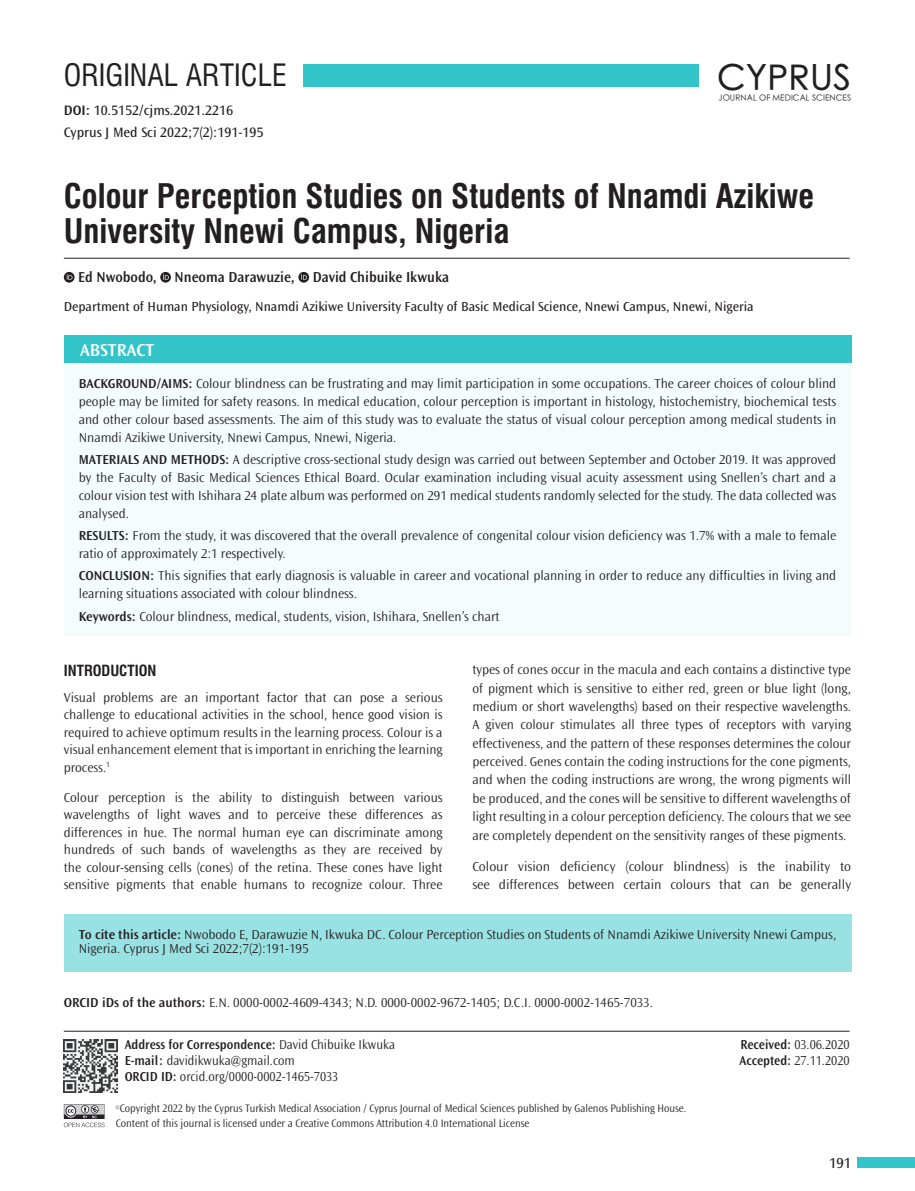
<style>
.page{position:relative;width:915px;height:1191px;background:#fff}
.page>*{position:absolute;margin:0;border:0;box-sizing:border-box;transform-origin:0 0}
.t1{font:500 35.1px "ST Heiti SC";letter-spacing:.01em;color:#231f20}
.BASLIK{font:33px/34.5px "Swiss Condensed Bold Tr";color:#231f20}
.TARZ{font:30px "Swiss Condensed Tr";color:#231f20}
.t2{font:600 18px "Ocean Sans Std";color:#fff}
.YAZARLAR{font:600 15px "Ocean Sans Std";color:#231f20;scale:.96 1}
.ARA_BASLIK{font:15px "Swiss Condensed Bold Tr";color:#231f20}
.t3{font:15px "Ocean Sans Std";color:#231f20}
.KISA_AD{font:14.25px "Ocean Sans Std";color:#231f20}
.DOI{font:14.25px "Ocean Sans Std";color:#231f20}
.YAZI{font:300 13.5px/18.3px "Ocean Sans Std";color:#231f20;text-align:justify}
.OZET{font:300 13.5px/18px "Ocean Sans Std";color:#231f20;text-align:justify}
.CİTE_AS{font:300 13.5px/13.5px "Ocean Sans Std";color:#231f20}
.KURUM{font:13.5px "Ocean Sans Std";color:#231f20}
.YAZI-2{font:300 13.5px "Ocean Sans Std";color:#231f20;scale:.95 1}
.ORCID{font:300 13.5px "Ocean Sans Std";color:#231f20}
.t4{font:600 13.5px "Ocean Sans Std";color:#231f20;scale:.95 1}
.t5{font:300 11.25px/15px "Ocean Sans Std";color:#231f20;scale:.95 1}
.t6{font:300 8.25px "ST Heiti SC";letter-spacing:.01em;color:#231f20}
.t7{font:300 4.8px "Ocean Sans Std";color:#231f20;scale:.95 1}
.s1{font-weight:600}
.s2{font-weight:300}
</style>
<div class="page">
<svg style="left:64px;top:1104px;width:40px;height:23px"></svg>
<div style="left:857px;top:1157px;width:57px;height:11px;background:#33c4c9"></div>
<div style="left:303px;top:64px;width:396px;height:22px;background:#33c4c9"></div>
<img style="left:64px;top:1039px;width:53px;height:53px">
<svg style="left:64px;top:272px;width:10px;height:11px"></svg>
<svg style="left:67px;top:274px;width:5px;height:6px"></svg>
<svg style="left:160px;top:272px;width:11px;height:11px"></svg>
<svg style="left:163px;top:274px;width:6px;height:6px"></svg>
<svg style="left:298px;top:272px;width:11px;height:11px"></svg>
<svg style="left:301px;top:274px;width:6px;height:6px"></svg>
<hr style="left:64px;top:258px;width:785px;height:1px;background:#231f20">
<div style="left:64px;top:335px;width:786px;height:28px;background:#33c4c9"></div>
<hr style="left:64px;top:1030px;width:785px;height:1px;background:#231f20">
<div style="left:64px;top:363px;width:786px;height:272px;background:#f5fcfc"></div>
<div style="left:64px;top:914px;width:786px;height:58px;background:#99e2e4"></div>
<p class="TARZ" style="left:64px;top:57px;width:224px">ORIGINAL ARTICLE</p>
<p class="KISA_AD" style="left:64px;top:124px;width:201px">Cyprus J Med Sci 2022;7(2):191-195</p>
<p class="DOI" style="left:64px;top:102px;width:171px"><span class="s1">DOI:</span> 10.5152/cjms.2021.2216</p>
<p class="t1" style="left:717px;top:60px;width:135px">CYPRUS</p>
<p class="t6" style="left:718px;top:91px;width:134px">JOURNAL OF MEDICAL SCIENCES</p>
<p class="BASLIK" style="left:64px;top:179px;width:751px">Colour Perception Studies on Students of Nnamdi Azikiwe<br>University Nnewi Campus, Nigeria</p>
<p class="YAZARLAR" style="left:78px;top:268px;width:388px">Ed Nwobodo, Nneoma Darawuzie, David Chibuike Ikwuka</p>
<p class="KURUM" style="left:64px;top:298px;width:691px">Department of Human Physiology, Nnamdi Azikiwe University Faculty of Basic Medical Science, Nnewi Campus, Nnewi, Nigeria</p>
<p class="t2" style="left:80px;top:340px;width:75px">ABSTRACT</p>
<p class="OZET" style="left:79px;top:374px;width:758px"><span class="s1">BACKGROUND/AIMS:</span> Colour blindness can be frustrating and may limit participation in some occupations. The career choices of colour blind people may be limited for safety reasons. In medical education, colour perception is important in histology, histochemistry, biochemical tests and other colour based assessments. The aim of this study was to evaluate the status of visual colour perception among medical students in Nnamdi Azikiwe University, Nnewi Campus, Nnewi, Nigeria.</p>
<p class="OZET" style="left:79px;top:450px;width:758px"><span class="s1">MATERIALS AND METHODS:</span> A descriptive cross-sectional study design was carried out between September and October 2019. It was approved by the Faculty of Basic Medical Sciences Ethical Board. Ocular examination including visual acuity assessment using Snellen’s chart and a colour vision test with Ishihara 24 plate album was performed on 291 medical students randomly selected for the study. The data collected was analysed.</p>
<p class="OZET" style="left:79px;top:527px;width:758px"><span class="s1">RESULTS:</span> From the study, it was discovered that the overall prevalence of congenital colour vision deficiency was 1.7% with a male to female ratio of approximately 2:1 respectively.</p>
<p class="OZET" style="left:79px;top:567px;width:758px"><span class="s1">CONCLUSION:</span> This signifies that early diagnosis is valuable in career and vocational planning in order to reduce any difficulties in living and learning situations associated with colour blindness.</p>
<p class="OZET" style="left:79px;top:607px;width:422px"><span class="s1">Keywords:</span> Colour blindness, medical, students, vision, Ishihara, Snellen’s chart</p>
<p class="ARA_BASLIK" style="left:64px;top:661px;width:94px">INTRODUCTION</p>
<p class="YAZI" style="left:64px;top:688px;width:380px;line-height:17.4px">Visual problems are an important factor that can pose a serious challenge to educational activities in the school, hence good vision is required to achieve optimum results in the learning process. Colour is a visual enhancement element that is important in enriching the learning process.<sup>1</sup></p>
<p class="YAZI" style="left:64px;top:788px;width:380px;line-height:17.4px">Colour perception is the ability to distinguish between various wavelengths of light waves and to perceive these differences as differences in hue. The normal human eye can discriminate among hundreds of such bands of wavelengths as they are received by the colour-sensing cells (cones) of the retina. These cones have light sensitive pigments that enable humans to recognize colour. Three</p>
<p class="YAZI" style="left:472px;top:661px;width:380px">types of cones occur in the macula and each contains a distinctive type of pigment which is sensitive to either red, green or blue light (long, medium or short wavelengths) based on their respective wavelengths.<br>A given colour stimulates all three types of receptors with varying effectiveness, and the pattern of these responses determines the colour perceived. Genes contain the coding instructions for the cone pigments, and when the coding instructions are wrong, the wrong pigments will be produced, and the cones will be sensitive to different wavelengths of light resulting in a colour perception deficiency. The colours that we see are completely dependent on the sensitivity ranges of these pigments.</p>
<p class="YAZI" style="left:472px;top:857px;width:380px">Colour vision deficiency (colour blindness) is the inability to see differences between certain colours that can be generally</p>
<p class="CİTE_AS" style="left:79px;top:928px;width:758px"><span class="s1">To cite this article:</span> Nwobodo E, Darawuzie N, Ikwuka DC. Colour Perception Studies on Students of Nnamdi Azikiwe University Nnewi Campus,<br>Nigeria. Cyprus J Med Sci 2022;7(2):191-195</p>
<p class="ORCID" style="left:64px;top:995px;width:590px"><span class="s1">ORCID iDs of the authors:</span> E.N. 0000-0002-4609-4343; N.D. 0000-0002-9672-1405; D.C.I. 0000-0002-1465-7033.</p>
<p class="t4" style="left:125px;top:1037px;width:286px">Address for Correspondence: <span class="s2">David Chibuike Ikwuka</span></p>
<p class="YAZI-2" style="left:125px;top:1053px;width:180px"><span class="s1">E-mail:</span> davidikwuka@gmail.com</p>
<p class="YAZI-2" style="left:125px;top:1069px;width:226px"><span class="s1">ORCID ID:</span> orcid.org/0000-0002-1465-7033</p>
<p class="t5" style="left:116px;top:1101px;width:602px;text-indent:4px">Copyright 2022 by the Cyprus Turkish Medical Association / Cyprus Journal of Medical Sciences published by Galenos Publishing House.<br>Content of this journal is licensed under a Creative Commons Attribution 4.0 International License</p>
<p class="t7" style="left:116px;top:1105px;width:6px">©</p>
<p class="YAZI-2" style="left:740px;top:1037px;width:116px"><span class="s1">Received:</span> 03.06.2020</p>
<p class="YAZI-2" style="left:739px;top:1053px;width:117px"><span class="s1">Accepted:</span> 27.11.2020</p>
<p class="t3" style="left:828px;top:1154px;width:24px">191</p>
</div>
